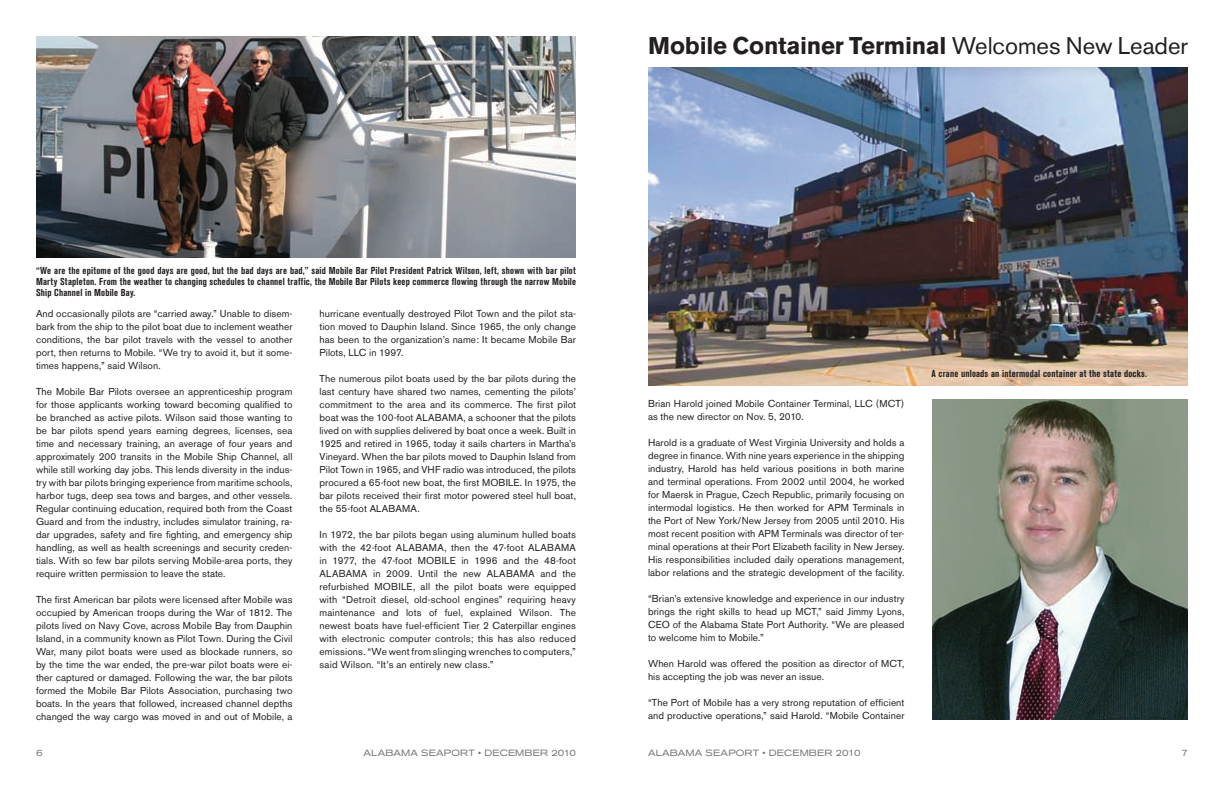
<style>
.page{position:relative;width:1224px;height:792px;background:#fff}
.page>*{position:absolute;margin:0;border:0;box-sizing:border-box;transform-origin:0 0}
.t1{font:700 24px "Akzidenz Grotesk BE";letter-spacing:-.01em;color:#231f20}
.t2{font:10px/13px "Akzidenz Grotesk BE";letter-spacing:.01em;color:#231f20;text-align:justify}
.t3{font:700 condensed 10px/11px "Akzidenz Grotesk BE";letter-spacing:.02em;color:#231f20;text-align:justify}
.t4{font:expanded 9px "Akzidenz Grotesk BE";letter-spacing:.015em;color:#727172}
.s1{font-weight:400}
</style>
<div class="page">
<img style="left:36px;top:36px;width:540px;height:221px">
<img style="left:932px;top:400px;width:256px;height:320px">
<img style="left:648px;top:68px;width:540px;height:318px">
<p class="t1" style="left:648px;top:32px;width:542px">Mobile Container Terminal <span class="s1">Welcomes New Leader</span></p>
<p class="t3" style="left:36px;top:265px;width:542px">“We are the epitome of the good days are good, but the bad days are bad,” said Mobile Bar Pilot President Patrick Wilson, left, shown with bar pilot Marty Stapleton. From the weather to changing schedules to channel traffic, the Mobile Bar Pilots keep commerce flowing through the narrow Mobile Ship Channel in Mobile Bay.</p>
<p class="t2" style="left:36px;top:307px;width:258px">And occasionally pilots are “carried away.” Unable to disem&shy;bark from the ship to the pilot boat due to inclement weather conditions, the bar pilot travels with the vessel to another port, then returns to Mobile. “We try to avoid it, but it some&shy;times happens,” said Wilson.</p>
<p class="t2" style="left:36px;top:385px;width:258px">The Mobile Bar Pilots oversee an apprenticeship program for those applicants working toward becoming qualified to be branched as active pilots. Wilson said those wanting to be bar pilots spend years earning degrees, licenses, sea time and necessary training, an average of four years and approximately 200 transits in the Mobile Ship Channel, all while still working day jobs. This lends diversity in the indus&shy;try with bar pilots bringing experience from maritime schools, harbor tugs, deep sea tows and barges, and other vessels.<br>Regular continuing education, required both from the Coast Guard and from the industry, includes simulator training, ra&shy;dar upgrades, safety and fire fighting, and emergency ship handling, as well as health screenings and security creden&shy;tials. With so few bar pilots serving Mobile-area ports, they require written permission to leave the state.</p>
<p class="t2" style="left:36px;top:593px;width:258px">The first American bar pilots were licensed after Mobile was occupied by American troops during the War of 1812. The pilots lived on Navy Cove, across Mobile Bay from Dauphin Island, in a community known as Pilot Town. During the Civil War, many pilot boats were used as blockade runners, so by the time the war ended, the pre-war pilot boats were ei&shy;ther captured or damaged. Following the war, the bar pilots formed the Mobile Bar Pilots Association, purchasing two boats. In the years that followed, increased channel depths changed the way cargo was moved in and out of Mobile, a</p>
<p class="t2" style="left:320px;top:307px;width:258px">hurricane eventually destroyed Pilot Town and the pilot sta&shy;tion moved to Dauphin Island. Since 1965, the only change has been to the organization’s name: It became Mobile Bar Pilots, LLC in 1997.</p>
<p class="t2" style="left:320px;top:372px;width:258px">The numerous pilot boats used by the bar pilots during the last century have shared two names, cementing the pilots’ commitment to the area and its commerce. The first pilot boat was the 100-foot ALABAMA, a schooner that the pilots lived on with supplies delivered by boat once a week. Built in 1925 and retired in 1965, today it sails charters in Martha’s Vineyard. When the bar pilots moved to Dauphin Island from Pilot Town in 1965, and VHF radio was introduced, the pilots procured a 65-foot new boat, the first MOBILE. In 1975, the bar pilots received their first motor powered steel hull boat, the 55-foot ALABAMA.</p>
<p class="t2" style="left:320px;top:528px;width:258px">In 1972, the bar pilots began using aluminum hulled boats with the 42-foot ALABAMA, then the 47-foot ALABAMA in 1977, the 47-foot MOBILE in 1996 and the 48-foot ALABAMA in 2009. Until the new ALABAMA and the refurbished MOBILE, all the pilot boats were equipped with “Detroit diesel, old-school engines” requiring heavy maintenance and lots of fuel, explained Wilson. The newest boats have fuel-efficient Tier 2 Caterpillar engines with electronic computer controls; this has also reduced emissions. “We went from slinging wrenches to computers,” said Wilson. “It’s an entirely new class.”</p>
<p class="t4" style="left:36px;top:748px;width:8px">6</p>
<p class="t4" style="left:364px;top:748px;width:214px">ALABAMA SEAPORT • DECEMBER 2010</p>
<p class="t3" style="left:932px;top:368px;width:217px">A crane unloads an intermodal container at the state docks.</p>
<p class="t2" style="left:648px;top:397px;width:258px">Brian Harold joined Mobile Container Terminal, LLC (MCT) as the new director on Nov. 5, 2010.</p>
<p class="t2" style="left:648px;top:436px;width:258px">Harold is a graduate of West Virginia University and holds a degree in finance. With nine years experience in the shipping industry, Harold has held various positions in both marine and terminal operations. From 2002 until 2004, he worked for Maersk in Prague, Czech Republic, primarily focusing on intermodal logistics. He then worked for APM Terminals in the Port of New York/New Jersey from 2005 until 2010. His most recent position with APM Terminals was director of ter&shy;minal operations at their Port Elizabeth facility in New Jersey.<br>His responsibilities included daily operations management, labor relations and the strategic development of the facility.</p>
<p class="t2" style="left:648px;top:592px;width:258px">“Brian’s extensive knowledge and experience in our industry brings the right skills to head up MCT,” said Jimmy Lyons, CEO of the Alabama State Port Authority. “We are pleased to welcome him to Mobile.”</p>
<p class="t2" style="left:648px;top:657px;width:258px">When Harold was offered the position as director of MCT, his accepting the job was never an issue.</p>
<p class="t2" style="left:648px;top:696px;width:258px">“The Port of Mobile has a very strong reputation of efficient and productive operations,” said Harold. “Mobile Container</p>
<p class="t4" style="left:648px;top:748px;width:214px">ALABAMA SEAPORT • DECEMBER 2010</p>
<p class="t4" style="left:1182px;top:748px;width:8px">7</p>
</div>
